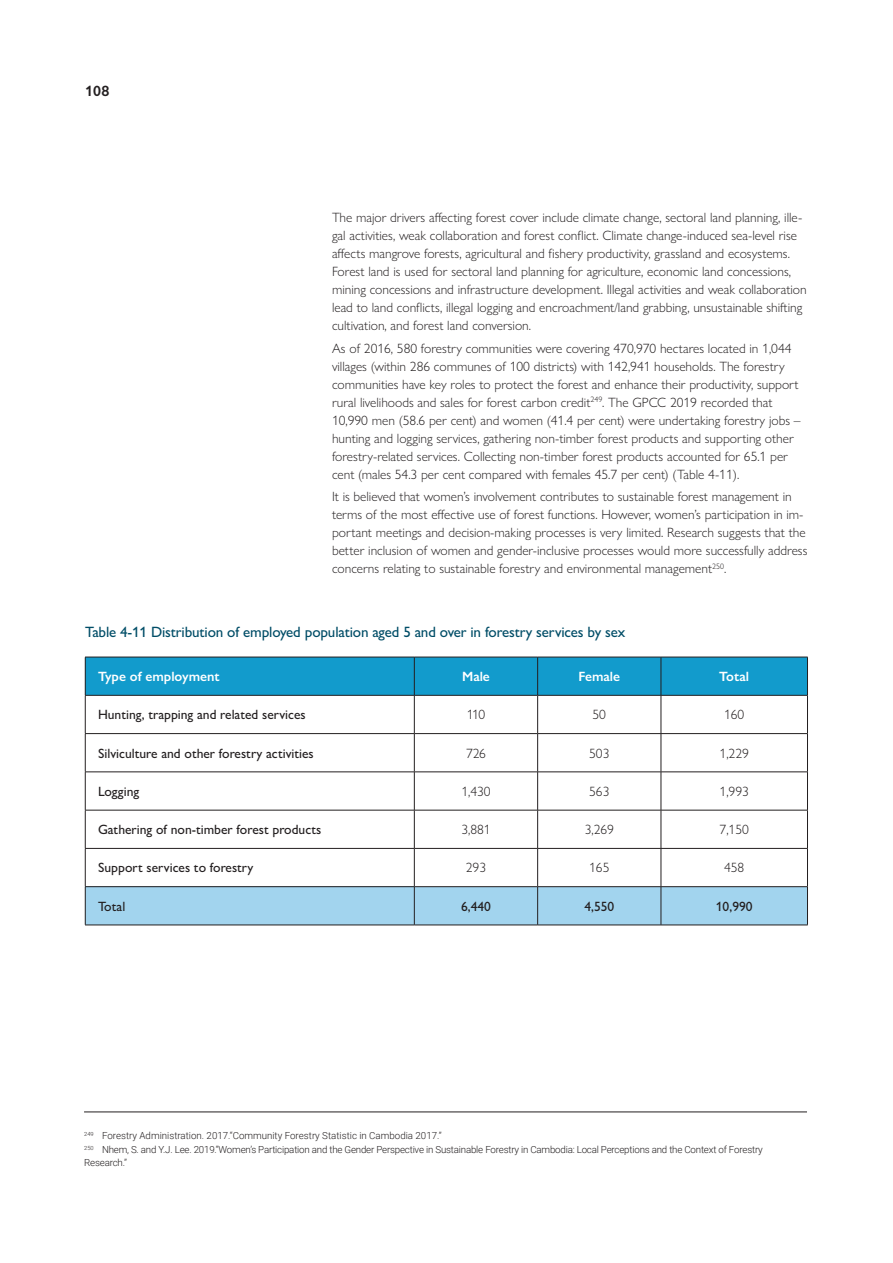
<style>
.page{position:relative;width:893px;height:1263px;background:#fff}
.page>*{position:absolute;margin:0;border:0;box-sizing:border-box;transform-origin:0 0}
.t1{font:500 15px "Gill Sans Nova";letter-spacing:-.01em;color:#004d67}
.t2{font:600 15px "Gill Sans Nova";color:#231f20}
.t3{font:300 13.5px/18px "Gill Sans Nova";color:#231f20}
.t4{font:500 13.5px "Gill Sans Nova";color:#231f20}
.t5{font:600 13.5px "Gill Sans Nova";color:#fff}
.t6{font:300 9.75px/13.5px "Roboto";letter-spacing:-.02em;color:#231f20}
.t7{font:300 9.75px "Roboto";color:#231f20}
</style>
<div class="page">
<hr style="left:84px;top:1111px;width:723px;height:1px;background:#231f20">
<div style="left:85px;top:657px;width:329px;height:38px;background:#129bcc"></div>
<div style="left:415px;top:658px;width:392px;height:37px;background:#129bcc"></div>
<svg style="left:86px;top:696px;width:328px;height:190px"></svg>
<div style="left:85px;top:887px;width:329px;height:38px;background:#a2d4ee"></div>
<div style="left:415px;top:887px;width:392px;height:38px;background:#a2d4ee"></div>
<hr style="left:85px;top:657px;width:329px;height:1px;background:#231f20">
<hr style="left:85px;top:657px;width:1px;height:38px;background:#231f20">
<hr style="left:85px;top:695px;width:329px;height:1px;background:#231f20">
<hr style="left:85px;top:695px;width:1px;height:38px;background:#231f20">
<hr style="left:85px;top:733px;width:329px;height:1px;background:#231f20">
<hr style="left:85px;top:734px;width:1px;height:38px;background:#231f20">
<hr style="left:85px;top:772px;width:329px;height:1px;background:#231f20">
<hr style="left:85px;top:772px;width:1px;height:38px;background:#231f20">
<hr style="left:85px;top:810px;width:329px;height:1px;background:#231f20">
<hr style="left:85px;top:810px;width:1px;height:38px;background:#231f20">
<hr style="left:85px;top:848px;width:329px;height:1px;background:#231f20">
<hr style="left:85px;top:849px;width:1px;height:37px;background:#231f20">
<hr style="left:85px;top:886px;width:329px;height:1px;background:#231f20">
<hr style="left:85px;top:887px;width:1px;height:38px;background:#231f20">
<hr style="left:85px;top:925px;width:329px;height:1px;background:#231f20">
<hr style="left:414px;top:657px;width:124px;height:1px;background:#231f20">
<hr style="left:414px;top:657px;width:1px;height:38px;background:#231f20">
<hr style="left:538px;top:657px;width:123px;height:1px;background:#231f20">
<hr style="left:537px;top:657px;width:1px;height:38px;background:#231f20">
<hr style="left:661px;top:657px;width:147px;height:1px;background:#231f20">
<hr style="left:661px;top:657px;width:1px;height:38px;background:#231f20">
<hr style="left:807px;top:657px;width:1px;height:38px;background:#231f20">
<hr style="left:414px;top:695px;width:124px;height:1px;background:#231f20">
<hr style="left:414px;top:695px;width:1px;height:38px;background:#231f20">
<hr style="left:538px;top:695px;width:123px;height:1px;background:#231f20">
<hr style="left:537px;top:695px;width:1px;height:38px;background:#231f20">
<hr style="left:661px;top:695px;width:147px;height:1px;background:#231f20">
<hr style="left:661px;top:695px;width:1px;height:38px;background:#231f20">
<hr style="left:807px;top:695px;width:1px;height:38px;background:#231f20">
<hr style="left:414px;top:733px;width:124px;height:1px;background:#231f20">
<hr style="left:414px;top:734px;width:1px;height:38px;background:#231f20">
<hr style="left:538px;top:733px;width:123px;height:1px;background:#231f20">
<hr style="left:537px;top:734px;width:1px;height:38px;background:#231f20">
<hr style="left:661px;top:733px;width:147px;height:1px;background:#231f20">
<hr style="left:661px;top:734px;width:1px;height:38px;background:#231f20">
<hr style="left:807px;top:734px;width:1px;height:38px;background:#231f20">
<hr style="left:414px;top:772px;width:124px;height:1px;background:#231f20">
<hr style="left:414px;top:772px;width:1px;height:38px;background:#231f20">
<hr style="left:538px;top:772px;width:123px;height:1px;background:#231f20">
<hr style="left:537px;top:772px;width:1px;height:38px;background:#231f20">
<hr style="left:661px;top:772px;width:147px;height:1px;background:#231f20">
<hr style="left:661px;top:772px;width:1px;height:38px;background:#231f20">
<hr style="left:807px;top:772px;width:1px;height:38px;background:#231f20">
<hr style="left:414px;top:810px;width:124px;height:1px;background:#231f20">
<hr style="left:414px;top:810px;width:1px;height:38px;background:#231f20">
<hr style="left:538px;top:810px;width:123px;height:1px;background:#231f20">
<hr style="left:537px;top:810px;width:1px;height:38px;background:#231f20">
<hr style="left:661px;top:810px;width:147px;height:1px;background:#231f20">
<hr style="left:661px;top:810px;width:1px;height:38px;background:#231f20">
<hr style="left:807px;top:810px;width:1px;height:38px;background:#231f20">
<hr style="left:414px;top:848px;width:124px;height:1px;background:#231f20">
<hr style="left:414px;top:849px;width:1px;height:37px;background:#231f20">
<hr style="left:538px;top:848px;width:123px;height:1px;background:#231f20">
<hr style="left:537px;top:849px;width:1px;height:37px;background:#231f20">
<hr style="left:661px;top:848px;width:147px;height:1px;background:#231f20">
<hr style="left:661px;top:849px;width:1px;height:37px;background:#231f20">
<hr style="left:807px;top:849px;width:1px;height:37px;background:#231f20">
<hr style="left:414px;top:886px;width:124px;height:1px;background:#231f20">
<hr style="left:414px;top:887px;width:1px;height:38px;background:#231f20">
<hr style="left:538px;top:886px;width:123px;height:1px;background:#231f20">
<hr style="left:537px;top:887px;width:1px;height:38px;background:#231f20">
<hr style="left:661px;top:886px;width:147px;height:1px;background:#231f20">
<hr style="left:661px;top:887px;width:1px;height:38px;background:#231f20">
<hr style="left:807px;top:887px;width:1px;height:38px;background:#231f20">
<hr style="left:414px;top:925px;width:124px;height:1px;background:#231f20">
<hr style="left:538px;top:925px;width:123px;height:1px;background:#231f20">
<hr style="left:661px;top:925px;width:147px;height:1px;background:#231f20">
<p class="t2" style="left:85px;top:82px;width:26px">108</p>
<p class="t3" style="left:332px;top:209px;width:476px">The major drivers affecting forest cover include climate change, sectoral land planning, ille&shy;gal activities, weak collaboration and forest conflict. Climate change-induced sea-level rise affects mangrove forests, agricultural and fishery productivity, grassland and ecosystems.<br>Forest land is used for sectoral land planning for agriculture, economic land concessions, mining concessions and infrastructure development. Illegal activities and weak collaboration lead to land conflicts, illegal logging and encroachment/land grabbing, unsustainable shifting cultivation, and forest land conversion.</p>
<p class="t3" style="left:332px;top:339px;width:470px">As of 2016, 580 forestry communities were covering 470,970 hectares located in 1,044 villages (within 286 communes of 100 districts) with 142,941 households. The forestry communities have key roles to protect the forest and enhance their productivity, support rural livelihoods and sales for forest carbon credit<sup>249</sup>. The GPCC 2019 recorded that 10,990 men (58.6 per cent) and women (41.4 per cent) were undertaking forestry jobs – hunting and logging services, gathering non-timber forest products and supporting other forestry-related services. Collecting non-timber forest products accounted for 65.1 per cent (males 54.3 per cent compared with females 45.7 per cent) (Table 4-11).</p>
<p class="t3" style="left:332px;top:487px;width:477px">It is believed that women’s involvement contributes to sustainable forest management in terms of the most effective use of forest functions. However, women’s participation in im&shy;portant meetings and decision-making processes is very limited. Research suggests that the better inclusion of women and gender-inclusive processes would more successfully address concerns relating to sustainable forestry and environmental management<sup>250</sup>.</p>
<p class="t1" style="left:85px;top:623px;width:542px">Table 4-11 Distribution of employed population aged 5 and over in forestry services by sex</p>
<p class="t5" style="left:98px;top:668px;width:123px">Type of employment</p>
<p class="t5" style="left:462px;top:668px;width:29px">Male</p>
<p class="t5" style="left:578px;top:668px;width:43px">Female</p>
<p class="t5" style="left:719px;top:668px;width:31px">Total</p>
<p class="t4" style="left:98px;top:706px;width:209px">Hunting, trapping and related services</p>
<p class="t3" style="left:467px;top:706px;width:20px">110</p>
<p class="t3" style="left:593px;top:706px;width:15px">50</p>
<p class="t3" style="left:724px;top:706px;width:22px">160</p>
<p class="t4" style="left:98px;top:745px;width:217px">Silviculture and other forestry activities</p>
<p class="t3" style="left:466px;top:744px;width:21px">726</p>
<p class="t3" style="left:589px;top:744px;width:22px">503</p>
<p class="t3" style="left:720px;top:744px;width:31px">1,229</p>
<p class="t4" style="left:98px;top:783px;width:43px">Logging</p>
<p class="t3" style="left:461px;top:782px;width:31px">1,430</p>
<p class="t3" style="left:589px;top:782px;width:22px">563</p>
<p class="t3" style="left:720px;top:782px;width:31px">1,993</p>
<p class="t4" style="left:98px;top:821px;width:225px">Gathering of non-timber forest products</p>
<p class="t3" style="left:461px;top:820px;width:31px">3,881</p>
<p class="t3" style="left:585px;top:820px;width:31px">3,269</p>
<p class="t3" style="left:720px;top:820px;width:31px">7,150</p>
<p class="t4" style="left:98px;top:860px;width:157px">Support services to forestry</p>
<p class="t3" style="left:466px;top:859px;width:22px">293</p>
<p class="t3" style="left:589px;top:859px;width:22px">165</p>
<p class="t3" style="left:724px;top:859px;width:22px">458</p>
<p class="t4" style="left:98px;top:898px;width:29px">Total</p>
<p class="t4" style="left:461px;top:898px;width:31px">6,440</p>
<p class="t4" style="left:584px;top:898px;width:31px">4,550</p>
<p class="t4" style="left:716px;top:898px;width:38px">10,990</p>
<p class="t7" style="left:84px;top:1129px;width:359px"><sup>249</sup> Forestry Administration. 2017.“Community Forestry Statistic in Cambodia 2017.”</p>
<p class="t6" style="left:84px;top:1142px;width:680px"><sup>250</sup> Nhem, S. and Y.J. Lee. 2019.“Women’s Participation and the Gender Perspective in Sustainable Forestry in Cambodia: Local Perceptions and the Context of Forestry<br>Research.”</p>
</div>
